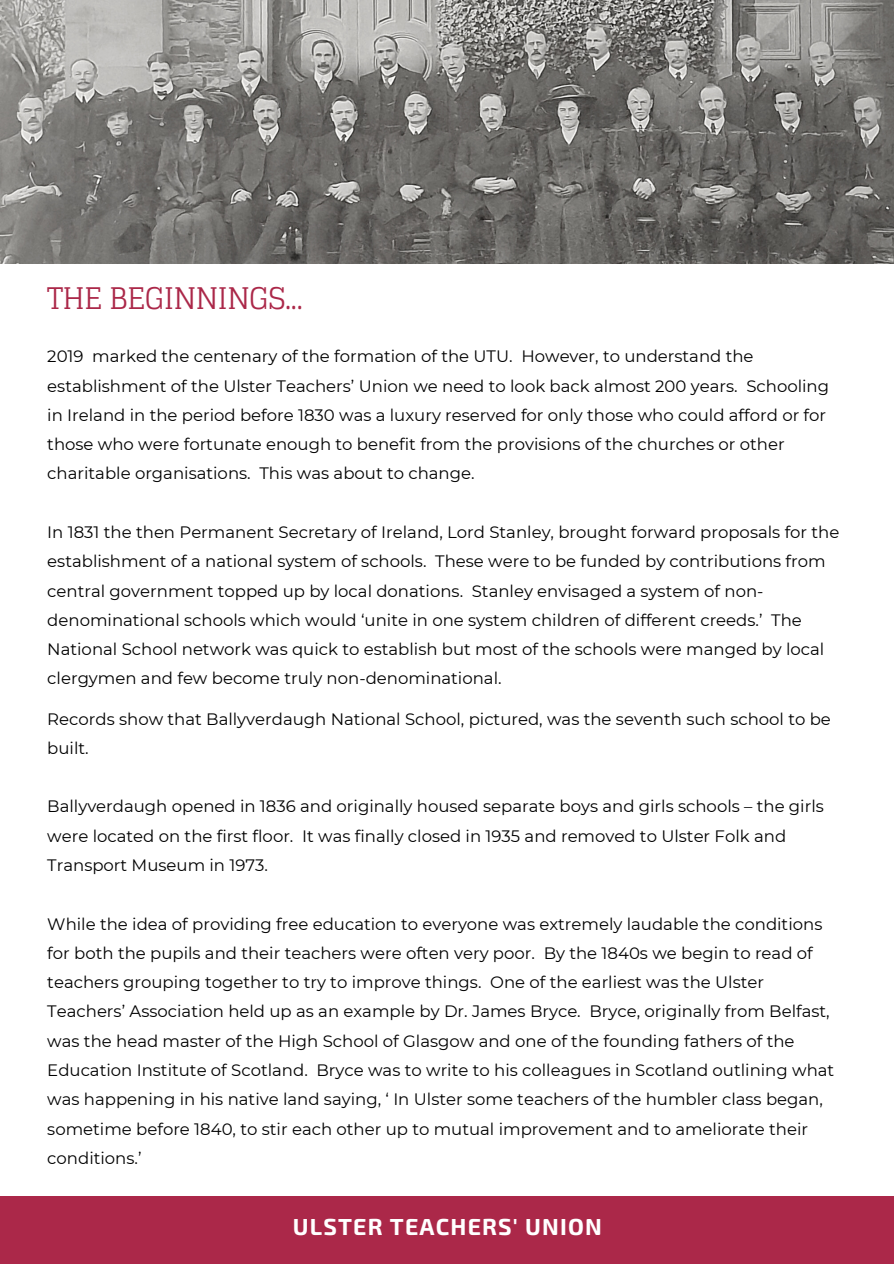
<style>
.page{position:relative;width:894px;height:1264px;background:#fff}
.page>*{position:absolute;margin:0;border:0;box-sizing:border-box;transform-origin:0 0}
.t1{font:29.85px "Glegoo";letter-spacing:-.03em;color:#ab2849}
.t2{font:700 23.25px "Exo 2";letter-spacing:.05em;color:#fff}
.t3{font:16.5px/29.2px "Montserrat";color:#000}
</style>
<div class="page">
<img style="left:0;top:0;width:893px;height:263px">
<div style="left:0;top:1196px;width:893px;height:67px;background:#ab2849"></div>
<h1 class="t1" style="left:47px;top:281px;width:257px">THE BEGINNINGS...</h1>
<p class="t3" style="left:47px;top:342px;width:783px">2019 marked the centenary of the formation of the UTU. However, to understand the establishment of the Ulster Teachers’ Union we need to look back almost 200 years. Schooling in Ireland in the period before 1830 was a luxury reserved for only those who could afford or for those who were fortunate enough to benefit from the provisions of the churches or other charitable organisations. This was about to change.</p>
<p class="t3" style="left:47px;top:517px;width:793px">In 1831 the then Permanent Secretary of Ireland, Lord Stanley, brought forward proposals for the establishment of a national system of schools. These were to be funded by contributions from central government topped up by local donations. Stanley envisaged a system of non&shy;denominational schools which would ‘unite in one system children of different creeds.’ The National School network was quick to establish but most of the schools were manged by local clergymen and few become truly non-denominational.</p>
<p class="t3" style="left:47px;top:704px;width:784px">Records show that Ballyverdaugh National School, pictured, was the seventh such school to be built.</p>
<p class="t3" style="left:47px;top:791px;width:777px">Ballyverdaugh opened in 1836 and originally housed separate boys and girls schools – the girls were located on the first floor. It was finally closed in 1935 and removed to Ulster Folk and<br>Transport Museum in 1973.</p>
<p class="t3" style="left:47px;top:909px;width:788px">While the idea of providing free education to everyone was extremely laudable the conditions for both the pupils and their teachers were often very poor. By the 1840s we begin to read of teachers grouping together to try to improve things. One of the earliest was the Ulster Teachers’ Association held up as an example by Dr. James Bryce. Bryce, originally from Belfast, was the head master of the High School of Glasgow and one of the founding fathers of the Education Institute of Scotland. Bryce was to write to his colleagues in Scotland outlining what was happening in his native land saying, ‘ In Ulster some teachers of the humbler class began, sometime before 1840, to stir each other up to mutual improvement and to ameliorate their conditions.’</p>
<h2 class="t2" style="left:293px;top:1211px;width:310px">ULSTER TEACHERS' UNION</h2>
</div>
